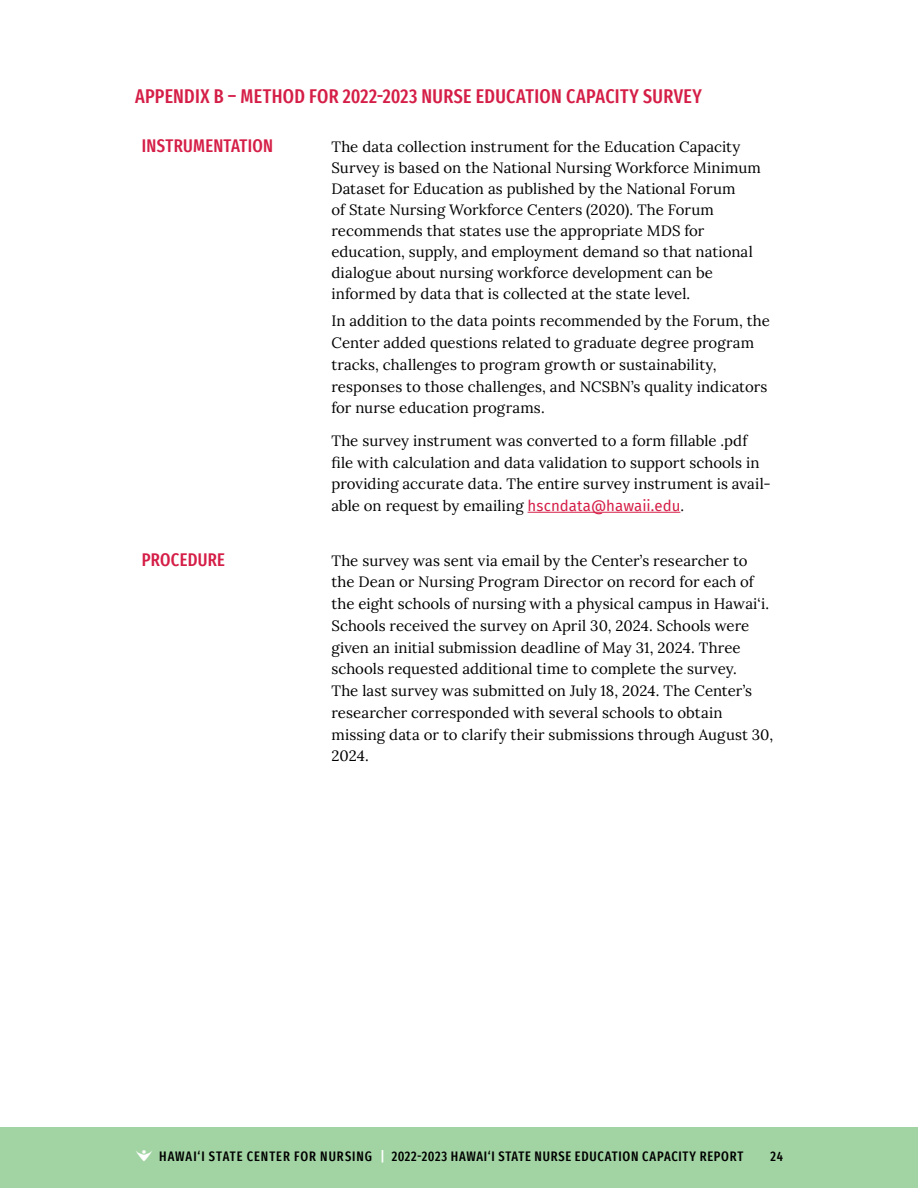
<style>
.page{position:relative;width:918px;height:1188px;background:#fff}
.page>*{position:absolute;margin:0;border:0;box-sizing:border-box;transform-origin:0 0}
.t1{font:500 extra-condensed 19.5px "Fira Sans";letter-spacing:.015em;color:#d51e47}
.t2{font:500 extra-condensed 18px "Fira Sans";letter-spacing:.015em;color:#d51e47}
.t3{font:15px/21.8px "Lora";color:#000}
.t4{font:500 extra-condensed 13.5px "Fira Sans";letter-spacing:.055em;color:#000}
.s1{font-family:"Fira Sans";color:#d51e47}
.s2{color:#fff}
</style>
<div class="page">
<div style="left:0;top:1128px;width:918px;height:60px;background:#a2d4a3"></div>
<hr style="left:528px;top:512px;width:152px;height:1px;background:#d51e47">
<h1 class="t1" style="left:135px;top:80px;width:568px">APPENDIX B – METHOD FOR 2022-2023 NURSE EDUCATION CAPACITY SURVEY</h1>
<p class="t2" style="left:142px;top:132px;width:133px">INSTRUMENTATION</p>
<p class="t3" style="left:331px;top:135px;width:431px;line-height:21px">The data collection instrument for the Education Capacity Survey is based on the National Nursing Workforce Minimum Dataset for Education as published by the National Forum<br>of State Nursing Workforce Centers (2020). The Forum recommends that states use the appropriate MDS for education, supply, and employment demand so that national dialogue about nursing workforce development can be informed by data that is collected at the state level.</p>
<p class="t3" style="left:331px;top:309px;width:440px">In addition to the data points recommended by the Forum, the Center added questions related to graduate degree program tracks, challenges to program growth or sustainability, responses to those challenges, and NCSBN’s quality indicators for nurse education programs.</p>
<p class="t3" style="left:331px;top:429px;width:441px">The survey instrument was converted to a form fillable .pdf file with calculation and data validation to support schools in providing accurate data. The entire survey instrument is avail&shy;able on request by emailing <span class="s1">hscndata@hawaii.edu</span>.</p>
<p class="t2" style="left:142px;top:545px;width:85px">PROCEDURE</p>
<p class="t3" style="left:331px;top:548px;width:443px">The survey was sent via email by the Center’s researcher to the Dean or Nursing Program Director on record for each of the eight schools of nursing with a physical campus in Hawai‘i.<br>Schools received the survey on April 30, 2024. Schools were given an initial submission deadline of May 31, 2024. Three schools requested additional time to complete the survey.<br>The last survey was submitted on July 18, 2024. The Center’s researcher corresponded with several schools to obtain missing data or to clarify their submissions through August 30, 2024.</p>
<p class="t4" style="left:159px;top:1145px;width:586px">HAWAI‘I STATE CENTER FOR NURSING <span class="s2">|</span> 2022-2023 HAWAI‘I STATE NURSE EDUCATION CAPACITY REPORT</p>
<p class="t4" style="left:771px;top:1145px;width:14px">24</p>
</div>
